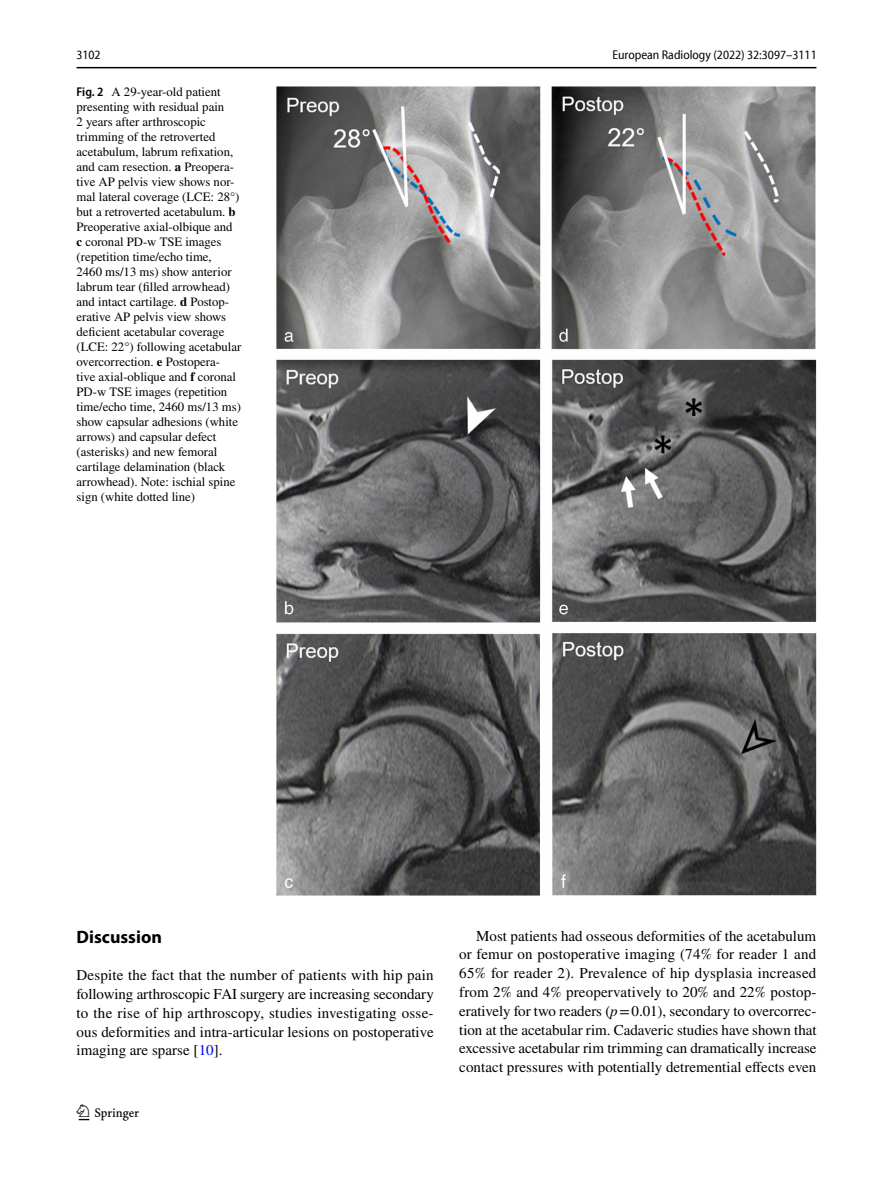
<style>
.page{position:relative;width:893px;height:1187px;background:#fff}
.page>*{position:absolute;margin:0;border:0;box-sizing:border-box;transform-origin:0 0}
.t1{font:22.5px "Springnew Regular 2";color:#000}
.t2{font:700 18px "Myriad Pro";color:#000}
.t3{font:15px/18.8px "STIX";letter-spacing:.005em;color:#000;text-align:justify}
.t4{font:12.75px/15px "STIX";color:#000}
.t5{font:semi-condensed 12.75px "Myriad Pro Unic";color:#000}
.s1{font-family:"Myriad Pro";font-weight:600;font-stretch:semi-condensed}
.s2{font-weight:700}
.s3{color:#00f}
.s4{font-style:italic}
</style>
<div class="page">
<hr style="left:77px;top:67px;width:739px;height:1px;background:#000">
<img style="left:276px;top:87px;width:540px;height:808px">
<p class="t5" style="left:76px;top:50px;width:26px">3102</p>
<p class="t5" style="left:612px;top:50px;width:206px">European Radiology (2022) 32:3097–3111</p>
<p class="t4" style="left:77px;top:85px;width:166px"><span class="s1">Fig. 2</span> A 29-year-old patient presenting with residual pain<br>2 years after arthroscopic trimming of the retroverted acetabulum, labrum refixation, and cam resection. <span class="s2">a</span> Preopera&shy;tive AP pelvis view shows nor&shy;mal lateral coverage (LCE: 28°) but a retroverted acetabulum. <span class="s2">b<br></span>Preoperative axial-olbique and <span class="s2">c</span> coronal PD-w TSE images (repetition time/echo time,<br>2460 ms/13 ms) show anterior labrum tear (filled arrowhead) and intact cartilage. <span class="s2">d</span> Postop&shy;erative AP pelvis view shows deficient acetabular coverage (LCE: 22°) following acetabular overcorrection. <span class="s2">e</span> Postopera&shy;tive axial-oblique and <span class="s2">f</span> coronal<br>PD-w TSE images (repetition time/echo time, 2460 ms/13 ms) show capsular adhesions (white arrows) and capsular defect (asterisks) and new femoral cartilage delamination (black arrowhead). Note: ischial spine sign (white dotted line)</p>
<h2 class="t2" style="left:77px;top:925px;width:87px">Discussion</h2>
<p class="t3" style="left:77px;top:966px;width:359px">Despite the fact that the number of patients with hip pain following arthroscopic FAI surgery are increasing secondary to the rise of hip arthroscopy, studies investigating osse&shy;ous deformities and intra-articular lesions on postoperative imaging are sparse [<span class="s3">10</span>].</p>
<h1 class="t1" style="left:79px;top:1104px;width:62px">1 3</h1>
<p class="t3" style="left:459px;top:927px;width:359px;text-indent:17px">Most patients had osseous deformities of the acetabulum or femur on postoperative imaging (74% for reader 1 and 65% for reader 2). Prevalence of hip dysplasia increased from 2% and 4% preopervatively to 20% and 22% postop&shy;eratively for two readers (<span class="s4">p</span>=0.01), secondary to overcorrec&shy;tion at the acetabular rim. Cadaveric studies have shown that excessive acetabular rim trimming can dramatically increase contact pressures with potentially detremential effects even</p>
</div>
